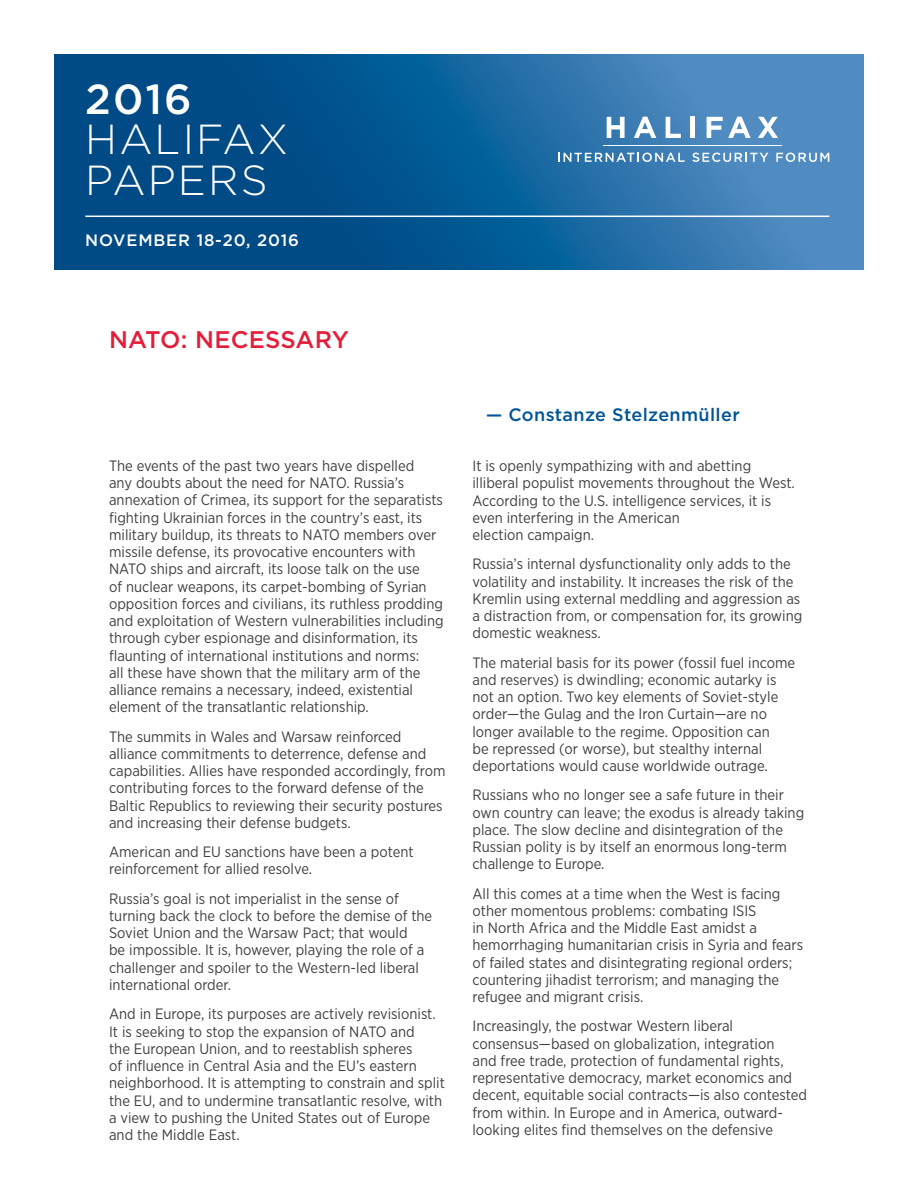
<style>
.page{position:relative;width:918px;height:1188px;background:#fff}
.page>*{position:absolute;margin:0;border:0;box-sizing:border-box;transform-origin:0 0}
.t1{font:300 42px/40.5px "Gotham";letter-spacing:.05em;color:#fff}
.t2{font:500 42px "Gotham";color:#fff}
.t3{font:500 24px "Gotham";letter-spacing:.01em;color:#e31e3a}
.t4{font:500 18px "Gotham";letter-spacing:.02em;color:#005596}
.t5{font:500 16.5px "Gotham";letter-spacing:.05em;color:#fff}
.t6{font:15px/17.2px "Gotham Narrow";color:#414042}
</style>
<div class="page">
<svg style="left:54px;top:54px;width:810px;height:216px;background:#19639c"></svg>
<svg style="left:607px;top:117px;width:18px;height:21px"></svg>
<svg style="left:634px;top:117px;width:22px;height:21px"></svg>
<svg style="left:666px;top:117px;width:15px;height:21px"></svg>
<hr style="left:691px;top:117px;width:4px;height:21px;background:#fff">
<svg style="left:707px;top:117px;width:44px;height:21px"></svg>
<svg style="left:758px;top:117px;width:20px;height:21px"></svg>
<svg style="left:558px;top:153px;width:127px;height:9px"></svg>
<svg style="left:692px;top:153px;width:76px;height:9px"></svg>
<svg style="left:776px;top:153px;width:53px;height:9px"></svg>
<hr style="left:603px;top:145px;width:179px;height:1px;background:#fff">
<hr style="left:85px;top:216px;width:744px;height:1px;background:#fff">
<h1 class="t2" style="left:85px;top:75px;width:108px">2016</h1>
<h1 class="t1" style="left:85px;top:118px;width:204px">HALIFAX<br>PAPERS</h1>
<p class="t5" style="left:85px;top:231px;width:215px">NOVEMBER 18-20, 2016</p>
<h2 class="t3" style="left:109px;top:326px;width:241px">NATO: NECESSARY</h2>
<p class="t6" style="left:109px;top:457px;width:336px">The events of the past two years have dispelled<br>any doubts about the need for NATO. Russia’s annexation of Crimea, its support for the separatists fighting Ukrainian forces in the country’s east, its military buildup, its threats to NATO members over missile defense, its provocative encounters with NATO ships and aircraft, its loose talk on the use<br>of nuclear weapons, its carpet-bombing of Syrian opposition forces and civilians, its ruthless prodding and exploitation of Western vulnerabilities including through cyber espionage and disinformation, its flaunting of international institutions and norms:<br>all these have shown that the military arm of the alliance remains a necessary, indeed, existential element of the transatlantic relationship.</p>
<p class="t6" style="left:109px;top:728px;width:338px">The summits in Wales and Warsaw reinforced alliance commitments to deterrence, defense and capabilities. Allies have responded accordingly, from contributing forces to the forward defense of the Baltic Republics to reviewing their security postures and increasing their defense budgets.</p>
<p class="t6" style="left:109px;top:843px;width:306px">American and EU sanctions have been a potent reinforcement for allied resolve.</p>
<p class="t6" style="left:109px;top:890px;width:325px">Russia’s goal is not imperialist in the sense of turning back the clock to before the demise of the Soviet Union and the Warsaw Pact; that would<br>be impossible. It is, however, playing the role of a challenger and spoiler to the Western-led liberal international order.</p>
<p class="t6" style="left:109px;top:1005px;width:337px">And in Europe, its purposes are actively revisionist.<br>It is seeking to stop the expansion of NATO and<br>the European Union, and to reestablish spheres<br>of influence in Central Asia and the EU’s eastern neighborhood. It is attempting to constrain and split the EU, and to undermine transatlantic resolve, with a view to pushing the United States out of Europe and the Middle East.</p>
<p class="t4" style="left:486px;top:405px;width:255px">— Constanze Stelzenmüller</p>
<p class="t6" style="left:472px;top:457px;width:324px">It is openly sympathizing with and abetting illiberal populist movements throughout the West.<br>According to the U.S. intelligence services, it is even interfering in the American<br>election campaign.</p>
<p class="t6" style="left:472px;top:555px;width:331px">Russia’s internal dysfunctionality only adds to the volatility and instability. It increases the risk of the Kremlin using external meddling and aggression as a distraction from, or compensation for, its growing domestic weakness.</p>
<p class="t6" style="left:472px;top:653px;width:324px">The material basis for its power (fossil fuel income and reserves) is dwindling; economic autarky is not an option. Two key elements of Soviet-style order—the Gulag and the Iron Curtain—are no longer available to the regime. Opposition can<br>be repressed (or worse), but stealthy internal deportations would cause worldwide outrage.</p>
<p class="t6" style="left:472px;top:786px;width:333px">Russians who no longer see a safe future in their own country can leave; the exodus is already taking place. The slow decline and disintegration of the Russian polity is by itself an enormous long-term challenge to Europe.</p>
<p class="t6" style="left:472px;top:884px;width:332px">All this comes at a time when the West is facing other momentous problems: combating ISIS<br>in North Africa and the Middle East amidst a hemorrhaging humanitarian crisis in Syria and fears of failed states and disintegrating regional orders; countering jihadist terrorism; and managing the refugee and migrant crisis.</p>
<p class="t6" style="left:472px;top:1017px;width:336px">Increasingly, the postwar Western liberal consensus—based on globalization, integration<br>and free trade, protection of fundamental rights, representative democracy, market economics and decent, equitable social contracts—is also contested from within. In Europe and in America, outward&shy;looking elites find themselves on the defensive</p>
</div>
